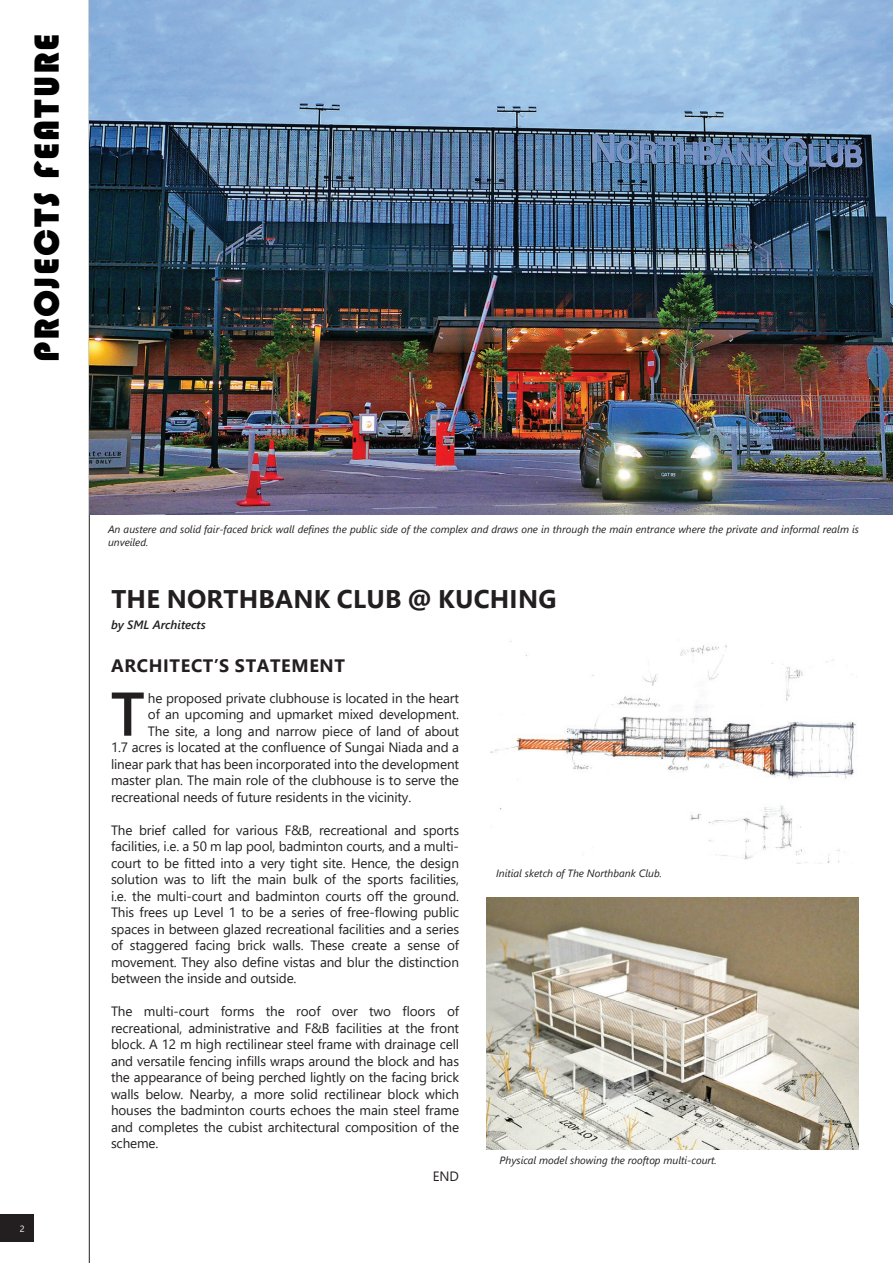
<style>
.page{position:relative;width:893px;height:1263px;background:#fff}
.page>*{position:absolute;margin:0;border:0;box-sizing:border-box;transform-origin:0 0}
.t1{font:36px "Bauhaus 93";letter-spacing:.05em;color:#000}
.t2{font:700 25.5px "Segoe UI";letter-spacing:.01em;color:#231f20}
.t3{font:700 18px "Segoe UI";letter-spacing:.035em;color:#231f20}
.t4{font:13.5px/16.5px "Segoe UI";letter-spacing:-.01em;color:#231f20;text-align:justify}
.t5{font:italic 600 12px "Segoe UI";color:#231f20}
.t6{font:italic 10.5px/13.5px "Segoe UI";color:#231f20}
.t7{font:9px "Segoe UI";color:#fff}
</style>
<div class="page">
<div style="left:0;top:1214px;width:34px;height:28px;background:#231f20"></div>
<hr style="left:89px;top:0;width:1px;height:1263px;background:#231f20">
<img style="left:90px;top:0;width:803px;height:514px">
<svg style="left:112px;top:692px;width:32px;height:44px"></svg>
<img style="left:490px;top:641px;width:366px;height:223px">
<img style="left:486px;top:897px;width:373px;height:252px">
<h1 class="t1" style="left:26px;top:362px;width:330px;rotate:-90deg">PROJECTS FEATURE</h1>
<p class="t7" style="left:20px;top:1220px;width:6px">2</p>
<p class="t6" style="left:108px;top:520px;width:752px">An austere and solid fair-faced brick wall defines the public side of the complex and draws one in through the main entrance where the private and informal realm is unveiled.</p>
<h2 class="t2" style="left:111px;top:575px;width:447px">THE NORTHBANK CLUB @ KUCHING</h2>
<p class="t5" style="left:111px;top:613px;width:96px">by SML Architects</p>
<h3 class="t3" style="left:111px;top:649px;width:235px">ARCHITECT’S STATEMENT</h3>
<p class="t4" style="left:148px;top:688px;width:313px">he proposed private clubhouse is located in the heart</p>
<p class="t4" style="left:148px;top:705px;width:313px">of an upcoming and upmarket mixed development.</p>
<p class="t4" style="left:148px;top:721px;width:313px">The site, a long and narrow piece of land of about</p>
<p class="t4" style="left:111px;top:738px;width:350px">1.7 acres is located at the confluence of Sungai Niada and a</p>
<p class="t4" style="left:111px;top:754px;width:350px">linear park that has been incorporated into the development</p>
<p class="t4" style="left:111px;top:771px;width:349px">master plan. The main role of the clubhouse is to serve the</p>
<p class="t4" style="left:111px;top:787px;width:302px">recreational needs of future residents in the vicinity.</p>
<p class="t4" style="left:111px;top:820px;width:350px">The brief called for various F&amp;B, recreational and sports facilities, i.e. a 50 m lap pool, badminton courts, and a multi&shy;court to be fitted into a very tight site. Hence, the design solution was to lift the main bulk of the sports facilities, i.e. the multi-court and badminton courts off the ground.<br>This frees up Level 1 to be a series of free-flowing public spaces in between glazed recreational facilities and a series of staggered facing brick walls. These create a sense of movement. They also define vistas and blur the distinction between the inside and outside.</p>
<p class="t4" style="left:111px;top:1002px;width:350px">The multi-court forms the roof over two floors of recreational, administrative and F&amp;B facilities at the front block. A 12 m high rectilinear steel frame with drainage cell and versatile fencing infills wraps around the block and has the appearance of being perched lightly on the facing brick walls below. Nearby, a more solid rectilinear block which houses the badminton courts echoes the main steel frame and completes the cubist architectural composition of the scheme.</p>
<p class="t4" style="left:433px;top:1167px;width:28px">END</p>
<p class="t6" style="left:496px;top:865px;width:167px">Initial sketch of The Northbank Club.</p>
<p class="t6" style="left:500px;top:1152px;width:219px">Physical model showing the rooftop multi-court.</p>
</div>
